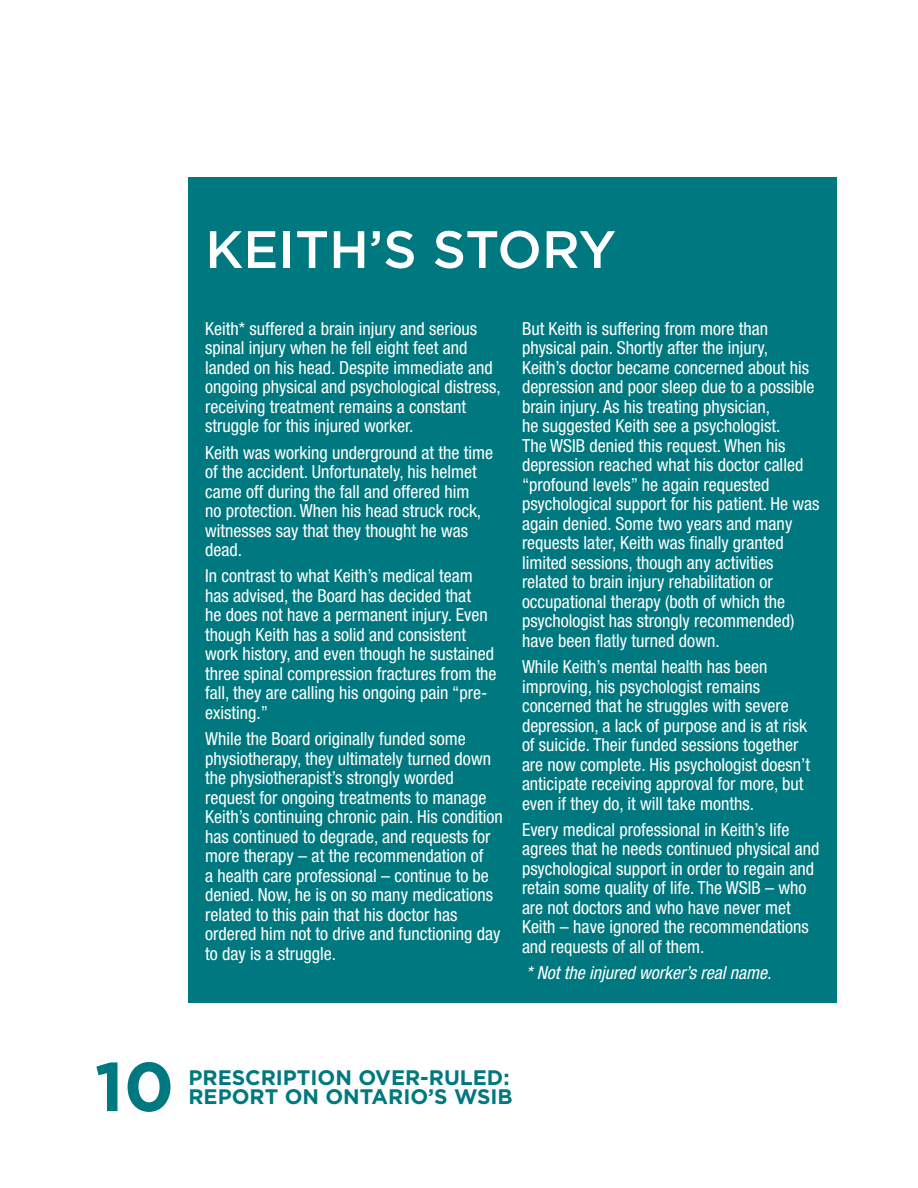
<style>
.page{position:relative;width:918px;height:1188px;background:#fff}
.page>*{position:absolute;margin:0;border:0;box-sizing:border-box;transform-origin:0 0}
.t1{font:700 69px "Gotham HTF";color:#00787f}
.t2{font:500 52.5px "Gotham HTF";color:#fff}
.t3{font:700 21px "Gotham HTF";color:#00787f}
.t4{font:condensed 18px/19.5px "Helvetica Neue LT Std";color:#fff}
.t5{font:italic condensed 18px "Helvetica Neue LT Std";color:#fff}
</style>
<div class="page">
<div style="left:188px;top:177px;width:649px;height:825px;background:#00787f"></div>
<p class="t2" style="left:205px;top:220px;width:412px">KEITH’S STORY</p>
<p class="t4" style="left:205px;top:319px;width:297px">Keith* suffered a brain injury and serious spinal injury when he fell eight feet and landed on his head. Despite immediate and ongoing physical and psychological distress, receiving treatment remains a constant struggle for this injured worker.</p>
<p class="t4" style="left:205px;top:443px;width:289px">Keith was working underground at the time of the accident. Unfortunately, his helmet came off during the fall and offered him<br>no protection. When his head struck rock, witnesses say that they thought he was dead.</p>
<p class="t4" style="left:205px;top:566px;width:293px">In contrast to what Keith’s medical team has advised, the Board has decided that<br>he does not have a permanent injury. Even though Keith has a solid and consistent work history, and even though he sustained three spinal compression fractures from the fall, they are calling his ongoing pain “pre&shy;existing.”</p>
<p class="t4" style="left:205px;top:729px;width:299px">While the Board originally funded some physiotherapy, they ultimately turned down the physiotherapist’s strongly worded request for ongoing treatments to manage Keith’s continuing chronic pain. His condition has continued to degrade, and requests for more therapy – at the recommendation of<br>a health care professional – continue to be denied. Now, he is on so many medications related to this pain that his doctor has ordered him not to drive and functioning day to day is a struggle.</p>
<p class="t4" style="left:522px;top:319px;width:299px">But Keith is suffering from more than physical pain. Shortly after the injury,<br>Keith’s doctor became concerned about his depression and poor sleep due to a possible brain injury. As his treating physician,<br>he suggested Keith see a psychologist.<br>The WSIB denied this request. When his depression reached what his doctor called “profound levels” he again requested psychological support for his patient. He was again denied. Some two years and many requests later, Keith was finally granted limited sessions, though any activities related to brain injury rehabilitation or occupational therapy (both of which the psychologist has strongly recommended) have been flatly turned down.</p>
<p class="t4" style="left:522px;top:657px;width:290px">While Keith’s mental health has been improving, his psychologist remains concerned that he struggles with severe depression, a lack of purpose and is at risk of suicide. Their funded sessions together are now complete. His psychologist doesn’t anticipate receiving approval for more, but even if they do, it will take months.</p>
<p class="t4" style="left:522px;top:820px;width:299px">Every medical professional in Keith’s life agrees that he needs continued physical and psychological support in order to regain and retain some quality of life. The WSIB – who are not doctors and who have never met Keith – have ignored the recommendations and requests of all of them.</p>
<p class="t5" style="left:526px;top:962px;width:247px">* Not the injured worker’s real name.</p>
<h1 class="t1" style="left:95px;top:1047px;width:81px">10</h1>
<p class="t3" style="left:188px;top:1065px;width:323px">PRESCRIPTION OVER-RULED:</p>
<p class="t3" style="left:188px;top:1084px;width:326px">REPORT ON ONTARIO’S WSIB</p>
</div>
